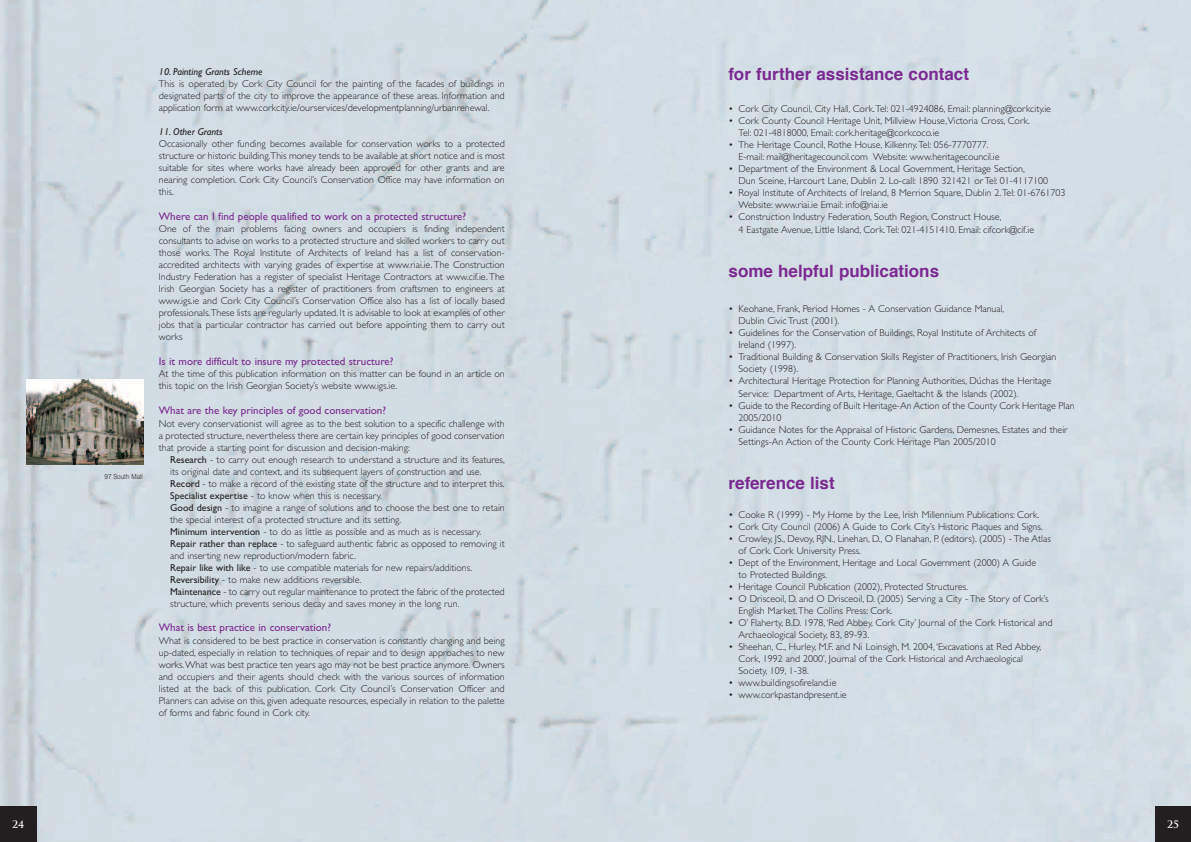
<style>
.page{position:relative;width:1191px;height:842px;background:#d2dde3}
.page>*{position:absolute;margin:0;border:0;box-sizing:border-box;transform-origin:0 0}
.t1{font:700 17px "Helvetica";color:#7b2991}
.t2{font:11px "Gill Sans";color:#7b2991}
.t3{font:300 10px/12px "Gill Sans";color:#231f20}
.t4{font:italic 10px "Gill Sans";color:#231f20}
.t5{font:700 10px "Trajan Pro";color:#fff}
.t6{font:300 7px "Helvetica";color:#231f20;scale:.9 1}
.s1{font-weight:400}
</style>
<div class="page">
<div style="left:1155px;top:806px;width:36px;height:36px;background:#231f20"></div>
<div style="left:0;top:806px;width:36px;height:36px;background:#231f20"></div>
<img style="left:26px;top:379px;width:117px;height:85px">
<p class="t6" style="left:104px;top:474px;width:44px">97 South Mall</p>
<p class="t4" style="left:159px;top:68px;width:105px">10. Painting Grants Scheme</p>
<p class="t3" style="left:159px;top:79px;width:347px;text-align:justify">This is operated by Cork City Council for the painting of the facades of buildings in designated parts of the city to improve the appearance of these areas. Information and application form at www.corkcity.ie/ourservices/developmentplanning/urbanrenewal.</p>
<p class="t4" style="left:159px;top:128px;width:65px">11. Other Grants</p>
<p class="t3" style="left:159px;top:139px;width:347px;text-align:justify">Occasionally other funding becomes available for conservation works to a protected structure or historic building.This money tends to be available at short notice and is most suitable for sites where works have already been approved for other grants and are nearing completion. Cork City Council’s Conservation Office may have information on this.</p>
<p class="t2" style="left:159px;top:212px;width:309px">Where can I find people qualified to work on a protected structure?</p>
<p class="t3" style="left:159px;top:224px;width:347px;text-align:justify">One of the main problems facing owners and occupiers is finding independent consultants to advise on works to a protected structure and skilled workers to carry out those works. The Royal Institute of Architects of Ireland has a list of conservation&shy;accredited architects with varying grades of expertise at www.riai.ie. The Construction Industry Federation has a register of specialist Heritage Contractors at www.cif.ie. The Irish Georgian Society has a register of practitioners from craftsmen to engineers at www.igs.ie and Cork City Council’s Conservation Office also has a list of locally based professionals.These lists are regularly updated. It is advisable to look at examples of other jobs that a particular contractor has carried out before appointing them to carry out works</p>
<p class="t2" style="left:159px;top:357px;width:236px">Is it more difficult to insure my protected structure?</p>
<p class="t3" style="left:159px;top:369px;width:347px">At the time of this publication information on this matter can be found in an article on this topic on the Irish Georgian Society’s website www.igs.ie.</p>
<p class="t2" style="left:159px;top:406px;width:229px">What are the key principles of good conservation?</p>
<p class="t3" style="left:159px;top:418px;width:347px;text-align:justify">Not every conservationist will agree as to the best solution to a specific challenge with a protected structure, nevertheless there are certain key principles of good conservation that provide a starting point for discussion and decision-making:</p>
<p class="t3" style="left:170px;top:454px;width:336px"><span class="s1">Research</span> - to carry out enough research to understand a structure and its features, its original date and context, and its subsequent layers of construction and use.<br><span class="s1">Record</span> - to make a record of the existing state of the structure and to interpret this.<br><span class="s1">Specialist expertise</span> - to know when this is necessary.<br><span class="s1">Good design</span> - to imagine a range of solutions and to choose the best one to retain the special interest of a protected structure and its setting.<br><span class="s1">Minimum intervention</span> - to do as little as possible and as much as is necessary.<br><span class="s1">Repair rather than replace</span> - to safeguard authentic fabric as opposed to removing it and inserting new reproduction/modern fabric.<br><span class="s1">Repair like with like</span> - to use compatible materials for new repairs/additions.<br><span class="s1">Reversibility</span> - to make new additions reversible.<br><span class="s1">Maintenance</span> - to carry out regular maintenance to protect the fabric of the protected structure, which prevents serious decay and saves money in the long run.</p>
<p class="t2" style="left:159px;top:624px;width:174px">What is best practice in conservation?</p>
<p class="t3" style="left:159px;top:635px;width:347px;text-align:justify">What is considered to be best practice in conservation is constantly changing and being up-dated, especially in relation to techniques of repair and to design approaches to new works.What was best practice ten years ago may not be best practice anymore. Owners and occupiers and their agents should check with the various sources of information listed at the back of this publication. Cork City Council’s Conservation Officer and Planners can advise on this, given adequate resources, especially in relation to the palette of forms and fabric found in Cork city.</p>
<h1 class="t1" style="left:728px;top:67px;width:242px">for further assistance contact</h1>
<p class="t3" style="left:728px;top:104px;width:324px">• Cork City Council, City Hall, Cork.Tel: 021-4924086, Email: planning@corkcity.ie</p>
<p class="t3" style="left:738px;top:116px;width:293px;text-indent:-10px">• Cork County Council Heritage Unit, Millview House,Victoria Cross, Cork.<br>Tel: 021-4818000, Email: cork.heritage@corkcoco.ie</p>
<p class="t3" style="left:738px;top:140px;width:262px;text-indent:-10px">• The Heritage Council, Rothe House, Kilkenny.Tel: 056-7770777.<br>E-mail: mail@heritagecouncil.com Website: www.heritagecouncil.ie</p>
<p class="t3" style="left:738px;top:164px;width:311px;text-indent:-10px">• Department of the Environment &amp; Local Government, Heritage Section,<br>Dun Sceine, Harcourt Lane, Dublin 2. Lo-call: 1890 321421 or Tel: 01-4117100</p>
<p class="t3" style="left:738px;top:188px;width:328px;text-indent:-10px">• Royal Institute of Architects of Ireland, 8 Merrion Square, Dublin 2.Tel: 01-6761703<br>Website: www.riai.ie Email: info@riai.ie</p>
<p class="t3" style="left:738px;top:211px;width:297px;line-height:12.7px;text-indent:-10px">• Construction Industry Federation, South Region, Construct House,<br>4 Eastgate Avenue, Little Island, Cork.Tel: 021-4151410. Email: cifcork@cif.ie</p>
<h1 class="t1" style="left:728px;top:264px;width:212px">some helpful publications</h1>
<p class="t3" style="left:738px;top:304px;width:267px;text-indent:-10px">• Keohane, Frank, Period Homes - A Conservation Guidance Manual,<br>Dublin Civic Trust (2001).</p>
<p class="t3" style="left:738px;top:328px;width:299px;text-indent:-10px">• Guidelines for the Conservation of Buildings, Royal Institute of Architects of<br>Ireland (1997).</p>
<p class="t3" style="left:738px;top:352px;width:319px;text-indent:-10px">• Traditional Building &amp; Conservation Skills Register of Practitioners, Irish Georgian<br>Society (1998).</p>
<p class="t3" style="left:738px;top:376px;width:314px;text-indent:-10px">• Architectural Heritage Protection for Planning Authorities, Dúchas the Heritage<br>Service: Department of Arts, Heritage, Gaeltacht &amp; the Islands (2002).</p>
<p class="t3" style="left:738px;top:400px;width:337px;text-indent:-10px">• Guide to the Recording of Built Heritage-An Action of the County Cork Heritage Plan<br>2005/2010</p>
<p class="t3" style="left:738px;top:424px;width:330px;line-height:12.7px;text-indent:-10px">• Guidance Notes for the Appraisal of Historic Gardens, Demesnes, Estates and their<br>Settings-An Action of the County Cork Heritage Plan 2005/2010</p>
<h1 class="t1" style="left:728px;top:476px;width:108px">reference list</h1>
<p class="t3" style="left:728px;top:509px;width:312px">• Cooke R (1999) - My Home by the Lee, Irish Millennium Publications: Cork.</p>
<p class="t3" style="left:728px;top:521px;width:316px">• Cork City Council (2006) A Guide to Cork City’s Historic Plaques and Signs.</p>
<p class="t3" style="left:738px;top:533px;width:314px;text-indent:-10px">• Crowley, JS., Devoy, RJN., Linehan, D., O Flanahan, P. (editors). (2005) - The Atlas of Cork. Cork University Press.</p>
<p class="t3" style="left:738px;top:557px;width:299px;text-indent:-10px">• Dept of the Environment, Heritage and Local Government (2000) A Guide to Protected Buildings.</p>
<p class="t3" style="left:728px;top:581px;width:241px">• Heritage Council Publication (2002), Protected Structures.</p>
<p class="t3" style="left:738px;top:593px;width:312px;text-indent:-10px">• O Drisceoil, D. and O Drisceoil, D. (2005) Serving a City - The Story of Cork’s<br>English Market.The Collins Press: Cork.</p>
<p class="t3" style="left:738px;top:617px;width:315px;text-indent:-10px">• O’ Flaherty, B.D. 1978,‘Red Abbey, Cork City’ Journal of the Cork Historical and<br>Archaeological Society, 83, 89-93.</p>
<p class="t3" style="left:738px;top:641px;width:304px;text-indent:-10px">• Sheehan, C., Hurley, M.F. and Ni Loinsigh, M. 2004,‘Excavations at Red Abbey,<br>Cork, 1992 and 2000’, Journal of the Cork Historical and Archaeological<br>Society, 109, 1-38.</p>
<p class="t3" style="left:728px;top:677px;width:109px">• www.buildingsofireland.ie</p>
<p class="t3" style="left:728px;top:690px;width:120px">• www.corkpastandpresent.ie</p>
<p class="t5" style="left:12px;top:818px;width:13px">24</p>
<p class="t5" style="left:1167px;top:818px;width:13px">25</p>
</div>
